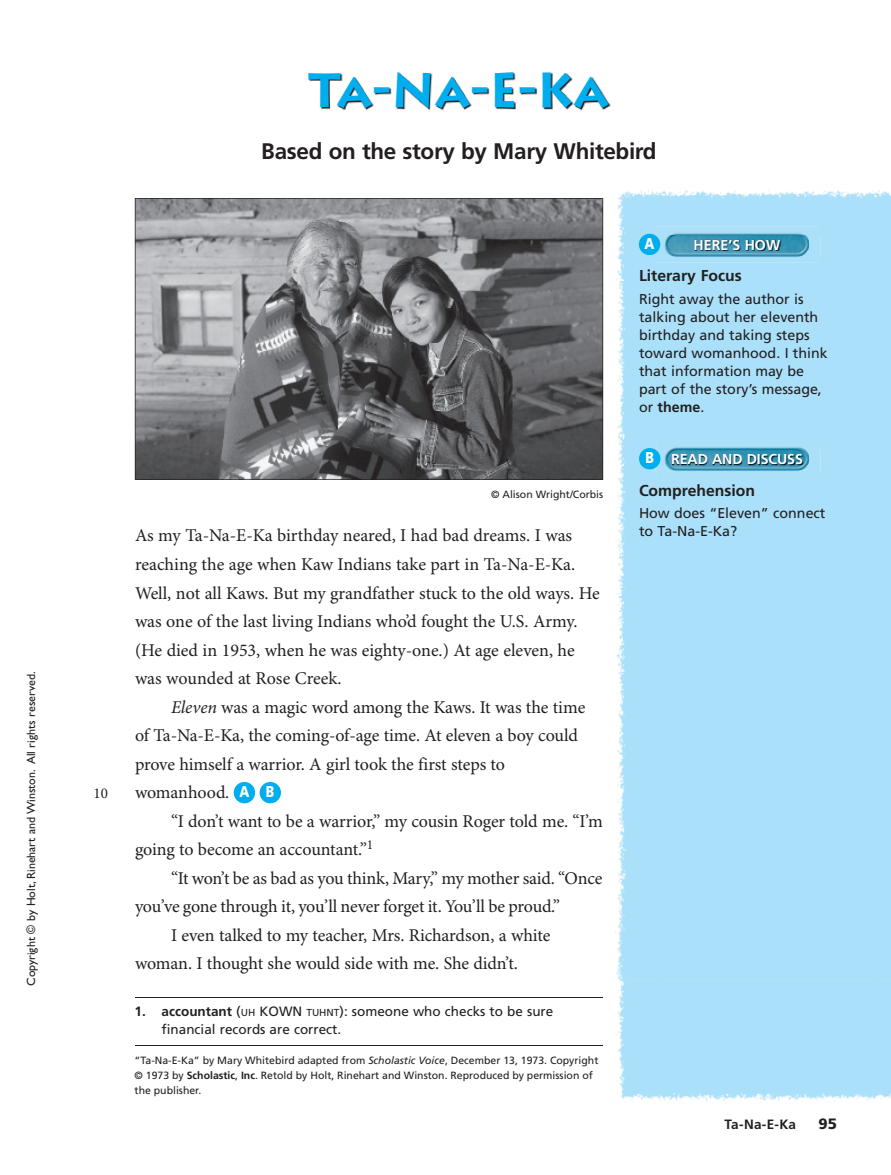
<style>
.page{position:relative;width:891px;height:1175px;background:#fff}
.page>*{position:absolute;margin:0;border:0;box-sizing:border-box;transform-origin:0 0}
.t1{font:700 48px "Lithos Pro";color:#00aeef}
.t2{font:700 22.5px "Frutiger LT Std";letter-spacing:-.015em;color:#231f20}
.t3{font:18px "Minion Pro";letter-spacing:-.005em;color:#231f20}
.t4{font:700 15.75px "Frutiger LT Std";color:#231f20}
.t5{font:900 15.6px "Frutiger LT Std";color:#fff;scale:.82 1}
.t6{font:900 15px "Frutiger LT Std";color:#231f20}
.t7{font:15px "Minion Pro";color:#231f20}
.t8{font:14.25px/18px "Frutiger LT Std";color:#231f20}
.t9{font:700 14.25px "Frutiger LT Std";letter-spacing:-.01em;color:#fff}
.t10{font:13.5px/18px "Frutiger LT Std";color:#231f20}
.t11{font:700 13.5px "Frutiger LT Std";color:#231f20}
.t12{font:12px "Gill Sans Std";color:#231f20}
.t13{font:10.5px/15px "Frutiger LT Std";color:#231f20}
.s1{font-style:italic}
.s2{font-family:"Frutiger LT Std";font-weight:900;font-size:15.6px;color:#fff}
.s3{font-weight:700}
.s4{font-size:10.2px}
.s5{font-weight:900;font-size:15.6px}
</style>
<div class="page">
<img style="left:615px;top:980px;width:45px;height:121px">
<div style="left:874px;top:980px;width:17px;height:120px;background:#aae0f9"></div>
<div style="left:660px;top:980px;width:214px;height:121px;background:#aae0f9"></div>
<div style="left:615px;top:190px;width:276px;height:790px;background:#aae0f9"></div>
<img style="left:309px;top:72px;width:302px;height:39px">
<div style="left:234px;top:782px;width:21px;height:21px;background:#00aeef;border-radius:50%"></div>
<div style="left:260px;top:782px;width:21px;height:21px;background:#00aeef;border-radius:50%"></div>
<img style="left:656px;top:227px;width:162px;height:36px">
<img style="left:656px;top:236px;width:162px;height:20px">
<div style="left:639px;top:234px;width:21px;height:21px;background:#00aeef;border-radius:50%"></div>
<img style="left:656px;top:441px;width:162px;height:36px">
<img style="left:656px;top:450px;width:162px;height:20px">
<div style="left:639px;top:448px;width:21px;height:21px;background:#00aeef;border-radius:50%"></div>
<svg style="left:135px;top:198px;width:468px;height:282px;background:#767679"></svg>
<hr style="left:135px;top:997px;width:468px;height:1px;background:#231f20">
<hr style="left:135px;top:1045px;width:468px;height:1px;background:#231f20">
<p class="t12" style="left:27px;top:985px;width:316px;rotate:-90deg">Copyright © by Holt, Rinehart and Winston. All rights reserved.</p>
<p class="t1" style="left:309px;top:62px;width:302px">Ta-Na-E-Ka</p>
<p class="t2" style="left:261px;top:142px;width:397px">Based on the story by Mary Whitebird</p>
<p class="t7" style="left:94px;top:787px;width:16px">10</p>
<p class="t13" style="left:491px;top:487px;width:114px">© Alison Wright/Corbis</p>
<p class="t3" style="left:135px;top:528px;width:439px">As my Ta-Na-E-Ka birthday neared, I had bad dreams. I was</p>
<p class="t3" style="left:135px;top:557px;width:442px">reaching the age when Kaw Indians take part in Ta-Na-E-Ka.</p>
<p class="t3" style="left:135px;top:585px;width:466px">Well, not all Kaws. But my grandfather stuck to the old ways. He</p>
<p class="t3" style="left:135px;top:614px;width:444px">was one of the last living Indians who’d fought the U.S. Army.</p>
<p class="t3" style="left:135px;top:642px;width:441px">(He died in 1953, when he was eighty-one.) At age eleven, he</p>
<p class="t3" style="left:135px;top:671px;width:208px">was wounded at Rose Creek.</p>
<p class="t3" style="left:171px;top:699px;width:416px"><span class="s1">Eleven</span> was a magic word among the Kaws. It was the time</p>
<p class="t3" style="left:135px;top:728px;width:445px">of Ta-Na-E-Ka, the coming-of-age time. At eleven a boy could</p>
<p class="t3" style="left:135px;top:756px;width:372px">prove himself a warrior. A girl took the first steps to</p>
<p class="t3" style="left:135px;top:785px;width:141px">womanhood. <span class="s2">A B</span></p>
<p class="t3" style="left:171px;top:813px;width:433px">“I don’t want to be a warrior,” my cousin Roger told me. “I’m</p>
<p class="t3" style="left:135px;top:842px;width:240px">going to become an accountant.”<sup>1</sup></p>
<p class="t3" style="left:171px;top:870px;width:433px">“It won’t be as bad as you think, Mary,” my mother said. “Once</p>
<p class="t3" style="left:135px;top:899px;width:426px">you’ve gone through it, you’ll never forget it. You’ll be proud.”</p>
<p class="t3" style="left:171px;top:927px;width:381px">I even talked to my teacher, Mrs. Richardson, a white</p>
<p class="t3" style="left:135px;top:956px;width:385px">woman. I thought she would side with me. She didn’t.</p>
<p class="t10" style="left:162px;top:1003px;width:393px;text-indent:-27px"><span class="s3">1. accountant</span> (<span class="s4">UH</span> KOWN <span class="s4">TUHNT</span>): someone who checks to be sure financial records are correct.</p>
<p class="t13" style="left:135px;top:1053px;width:465px">“Ta-Na-E-Ka” by Mary Whitebird adapted from <span class="s1">Scholastic Voice</span>, December 13, 1973. Copyright © 1973 by <span class="s3">Scholastic</span>, <span class="s3">Inc</span>. Retold by Holt, Rinehart and Winston. Reproduced by permission of the publisher.</p>
<p class="t5" style="left:645px;top:237px;width:14px">A</p>
<p class="t9" style="left:694px;top:239px;width:88px">HERE’S HOW</p>
<p class="t4" style="left:639px;top:269px;width:104px">Literary Focus</p>
<p class="t8" style="left:639px;top:291px;width:190px">Right away the author is talking about her eleventh birthday and taking steps toward womanhood. I think that information may be part of the story’s message, or <span class="s3">theme</span>.</p>
<p class="t9" style="left:645px;top:454px;width:159px"><span class="s5">B</span> READ AND DISCUSS</p>
<p class="t4" style="left:639px;top:484px;width:118px">Comprehension</p>
<p class="t8" style="left:639px;top:505px;width:188px">How does “Eleven” connect to Ta-Na-E-Ka?</p>
<p class="t11" style="left:725px;top:1119px;width:73px">Ta-Na-E-Ka</p>
<p class="t6" style="left:819px;top:1118px;width:20px">95</p>
</div>
